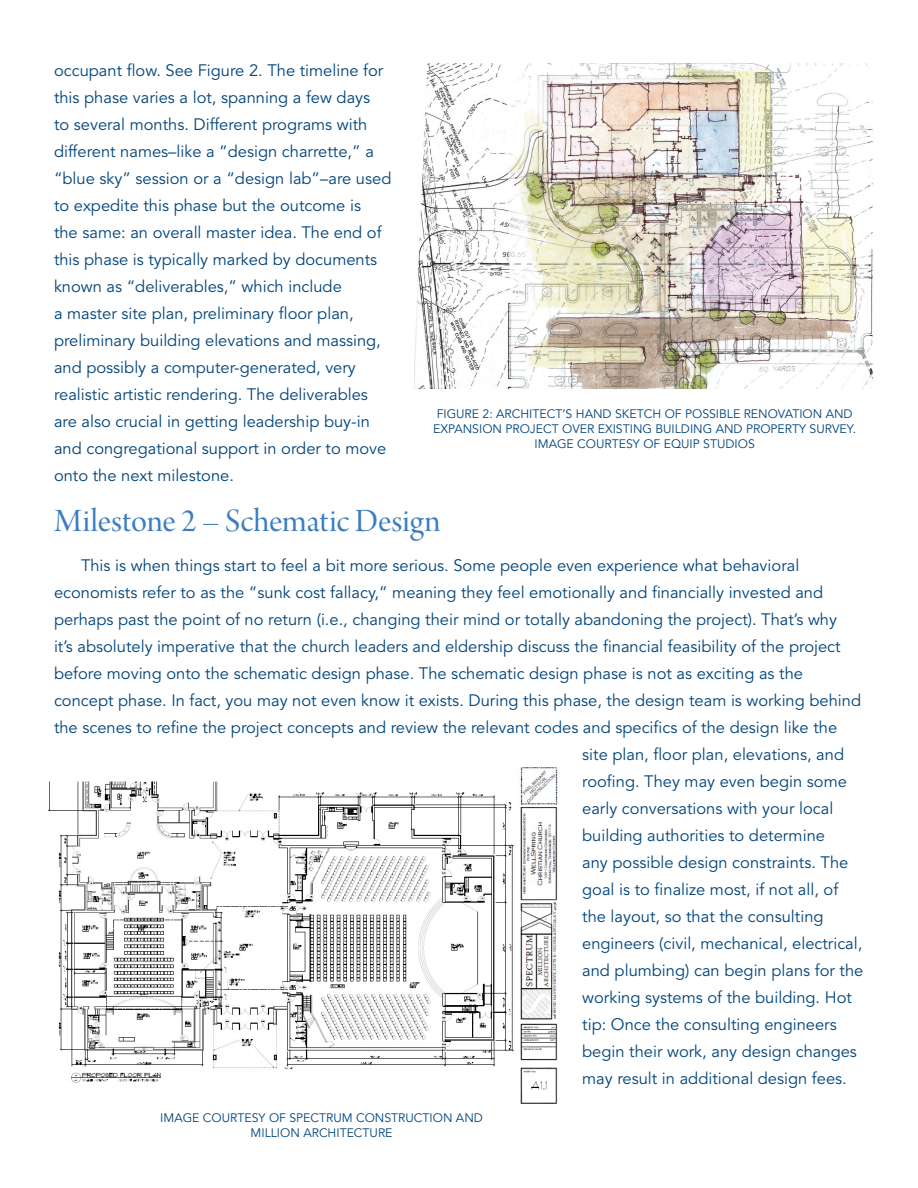
<style>
.page{position:relative;width:918px;height:1188px;background:#fff}
.page>*{position:absolute;margin:0;border:0;box-sizing:border-box;transform-origin:0 0}
.t1{font:34.5px "Arno Pro Display";color:#3a7dc0}
.t2{font:16.5px/27px "Avenir LT Std";color:#00447b}
.t3{font:12.3px/15px "Avenir LT Std";color:#00447b;text-align:center}
</style>
<div class="page">
<img style="left:415px;top:64px;width:458px;height:325px">
<img style="left:48px;top:768px;width:510px;height:336px">
<p class="t2" style="left:54px;top:57px;width:339px">occupant flow. See Figure 2. The timeline for this phase varies a lot, spanning a few days<br>to several months. Different programs with different names–like a “design charrette,” a “blue sky” session or a “design lab”–are used to expedite this phase but the outcome is<br>the same: an overall master idea. The end of this phase is typically marked by documents known as “deliverables,” which include<br>a master site plan, preliminary floor plan, preliminary building elevations and massing, and possibly a computer-generated, very realistic artistic rendering. The deliverables are also crucial in getting leadership buy-in and congregational support in order to move onto the next milestone.</p>
<h1 class="t1" style="left:54px;top:502px;width:388px">Milestone 2 – Schematic Design</h1>
<p class="t2" style="left:81px;top:553px;width:720px">This is when things start to feel a bit more serious. Some people even experience what behavioral</p>
<p class="t2" style="left:54px;top:580px;width:771px">economists refer to as the “sunk cost fallacy,” meaning they feel emotionally and financially invested and</p>
<p class="t2" style="left:54px;top:607px;width:785px">perhaps past the point of no return (i.e., changing their mind or totally abandoning the project). That’s why</p>
<p class="t2" style="left:54px;top:634px;width:788px">it’s absolutely imperative that the church leaders and eldership discuss the financial feasibility of the project</p>
<p class="t2" style="left:54px;top:661px;width:751px">before moving onto the schematic design phase. The schematic design phase is not as exciting as the</p>
<p class="t2" style="left:54px;top:688px;width:809px">concept phase. In fact, you may not even know it exists. During this phase, the design team is working behind</p>
<p class="t2" style="left:54px;top:715px;width:785px">the scenes to refine the project concepts and review the relevant codes and specifics of the design like the</p>
<p class="t2" style="left:582px;top:742px;width:263px">site plan, floor plan, elevations, and</p>
<p class="t2" style="left:582px;top:769px;width:266px">roofing. They may even begin some</p>
<p class="t2" style="left:582px;top:796px;width:253px">early conversations with your local</p>
<p class="t2" style="left:582px;top:823px;width:244px">building authorities to determine</p>
<p class="t2" style="left:582px;top:850px;width:268px">any possible design constraints. The</p>
<p class="t2" style="left:582px;top:877px;width:258px">goal is to finalize most, if not all, of</p>
<p class="t2" style="left:582px;top:904px;width:243px">the layout, so that the consulting</p>
<p class="t2" style="left:582px;top:931px;width:282px">engineers (civil, mechanical, electrical,</p>
<p class="t2" style="left:582px;top:958px;width:283px">and plumbing) can begin plans for the</p>
<p class="t2" style="left:582px;top:985px;width:271px">working systems of the building. Hot</p>
<p class="t2" style="left:582px;top:1012px;width:256px">tip: Once the consulting engineers</p>
<p class="t2" style="left:582px;top:1039px;width:276px">begin their work, any design changes</p>
<p class="t2" style="left:582px;top:1066px;width:266px">may result in additional design fees.</p>
<p class="t3" style="left:433px;top:407px;width:424px">FIGURE 2: ARCHITECT’S HAND SKETCH OF POSSIBLE RENOVATION AND<br>EXPANSION PROJECT OVER EXISTING BUILDING AND PROPERTY SURVEY.<br>IMAGE COURTESY OF EQUIP STUDIOS</p>
<p class="t3" style="left:160px;top:1111px;width:324px">IMAGE COURTESY OF SPECTRUM CONSTRUCTION AND<br>MILLION ARCHITECTURE</p>
</div>
